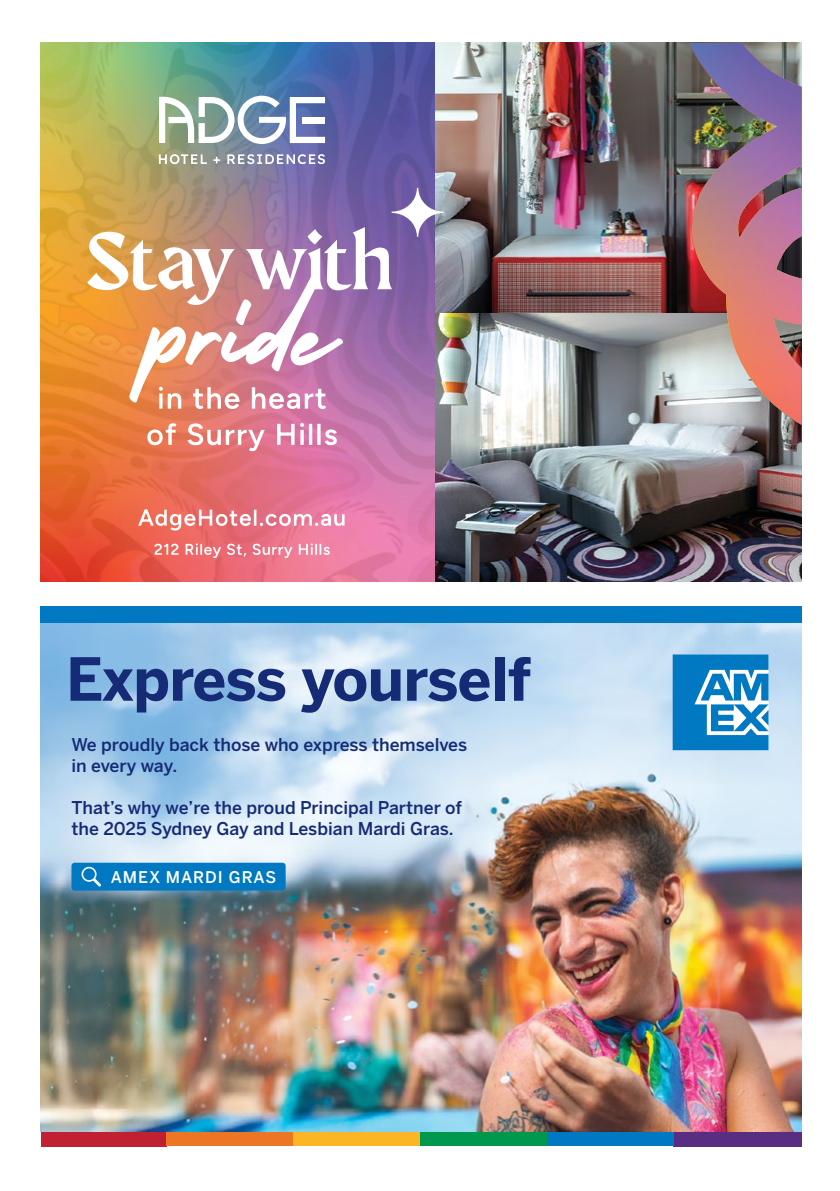
<style>
.page{position:relative;width:840px;height:1191px;background:#fff}
.page>*{position:absolute;margin:0;border:0;box-sizing:border-box;transform-origin:0 0}
.t1{font:700 58.8px "Benton Sans";letter-spacing:-.015em;color:#162b75}
.t2{font:500 17.6px/21px "Benton Sans";color:#162b75}
.t3{font:500 16px "Benton Sans";letter-spacing:.06em;color:#fff}
</style>
<div class="page">
<img style="left:41px;top:43px;width:760px;height:538px">
<svg style="left:159px;top:96px;width:166px;height:48px"></svg>
<svg style="left:159px;top:154px;width:48px;height:10px"></svg>
<svg style="left:213px;top:157px;width:7px;height:6px"></svg>
<svg style="left:227px;top:154px;width:98px;height:10px"></svg>
<svg style="left:138px;top:509px;width:206px;height:21px"></svg>
<svg style="left:154px;top:543px;width:175px;height:15px;background:#f09099"></svg>
<svg style="left:147px;top:423px;width:189px;height:28px"></svg>
<img style="left:87px;top:188px;width:356px;height:221px">
<img style="left:689px;top:43px;width:112px;height:382px">
<div style="left:420px;top:1110px;width:126px;height:36px;background:#00984d"></div>
<div style="left:41px;top:1107px;width:125px;height:39px;background:#c02032"></div>
<div style="left:166px;top:1108px;width:127px;height:38px;background:#ec7624"></div>
<div style="left:293px;top:1108px;width:127px;height:38px;background:#fcb524"></div>
<div style="left:673px;top:1110px;width:128px;height:36px;background:#582d82"></div>
<div style="left:546px;top:1110px;width:127px;height:36px;background:#0079c2"></div>
<img style="left:41px;top:622px;width:760px;height:509px">
<div style="left:41px;top:606px;width:760px;height:16px;background:#0079c2"></div>
<div style="left:71px;top:862px;width:214px;height:28px;background:#0079c2;border-radius:3px"></div>
<svg style="left:81px;top:866px;width:20px;height:20px"></svg>
<svg style="left:672px;top:654px;width:96px;height:96px"></svg>
<h1 class="t1" style="left:66px;top:644px;width:466px">Express yourself</h1>
<p class="t2" style="left:71px;top:734px;width:397px">We proudly back those who express themselves in every way.</p>
<p class="t2" style="left:71px;top:797px;width:392px">That’s why we’re the proud Principal Partner of the 2025 Sydney Gay and Lesbian Mardi Gras.</p>
<p class="t3" style="left:111px;top:867px;width:167px">AMEX MARDI GRAS</p>
</div>
